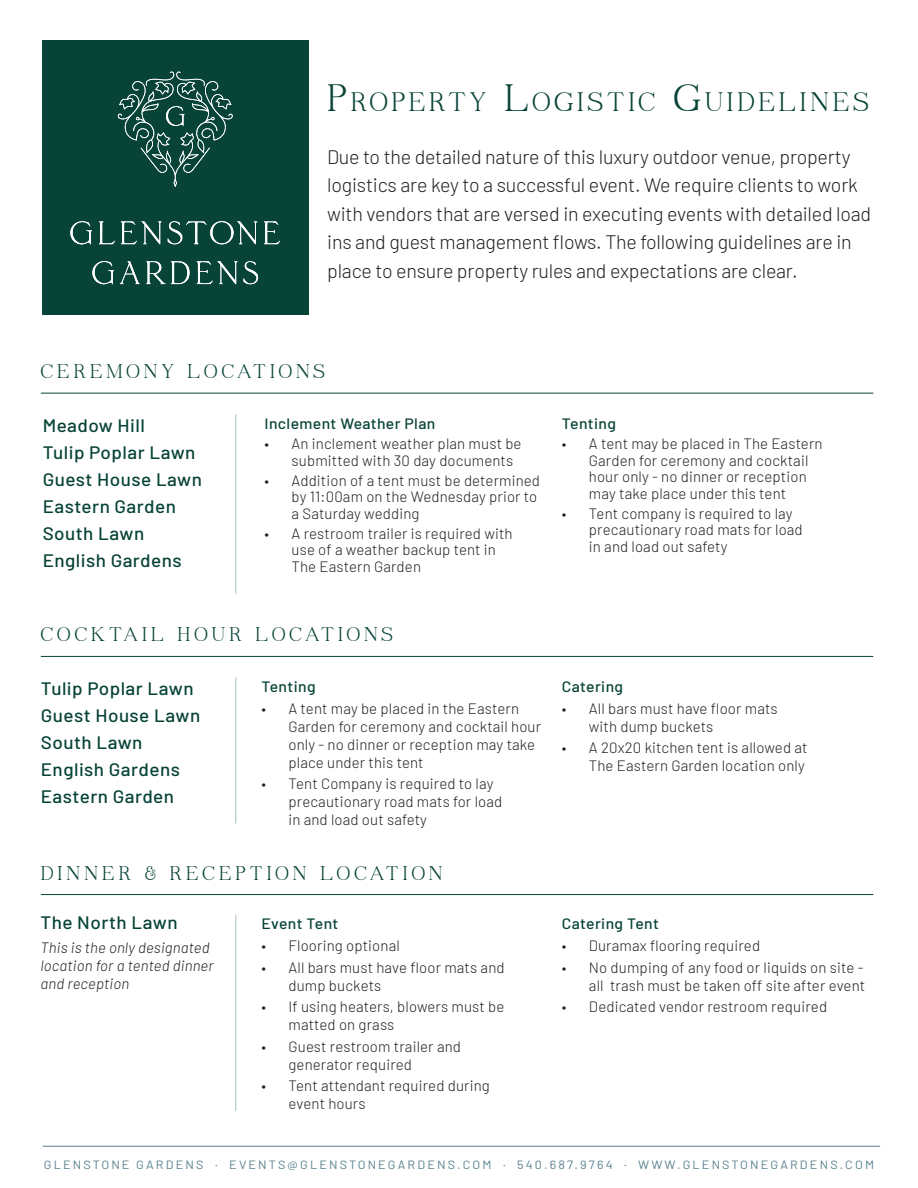
<style>
.page{position:relative;width:918px;height:1188px;background:#fff}
.page>*{position:absolute;margin:0;border:0;box-sizing:border-box;transform-origin:0 0}
.Blue_Uppercase_List{font:28.35px "Quaver Serif";letter-spacing:.145em;color:#074337}
.t1{font:21px "Quaver Serif";letter-spacing:.2em;color:#074337}
.t2{font:300 19.5px/28.5px "Barlow";letter-spacing:-.01em;color:#231f20}
.Blue_Uppercase_List-2{font:500 18px "Barlow";letter-spacing:.025em;color:#074337;scale:1.05 1}
.t3{font:300 15px/18px "Barlow";letter-spacing:.01em;color:#231f20}
.t4{font:500 15px "Barlow";letter-spacing:.025em;color:#074337;scale:1.05 1}
.t5{font:italic 300 15px/18px "Barlow";letter-spacing:.01em;color:#231f20}
.Blue_Uppercase_List-3{font:12px "Barlow";letter-spacing:.17em;color:#58808e;scale:1.05 1}
.s1{font-size:40.5px}
</style>
<div class="page">
<hr style="left:235px;top:414px;width:1px;height:180px;background:#acc0c6">
<hr style="left:235px;top:677px;width:1px;height:146px;background:#acc0c6">
<hr style="left:235px;top:914px;width:1px;height:197px;background:#acc0c6">
<hr style="left:43px;top:1146px;width:837px;height:1px;background:#58808e">
<div style="left:42px;top:40px;width:267px;height:275px;background:#074337"></div>
<svg style="left:92px;top:261px;width:22px;height:23px"></svg>
<svg style="left:197px;top:261px;width:61px;height:23px"></svg>
<svg style="left:120px;top:261px;width:20px;height:23px"></svg>
<svg style="left:146px;top:261px;width:44px;height:23px"></svg>
<svg style="left:118px;top:71px;width:115px;height:116px"></svg>
<svg style="left:264px;top:221px;width:16px;height:23px"></svg>
<svg style="left:70px;top:221px;width:22px;height:24px"></svg>
<svg style="left:99px;top:221px;width:16px;height:23px"></svg>
<svg style="left:121px;top:221px;width:41px;height:23px"></svg>
<svg style="left:168px;top:221px;width:89px;height:23px"></svg>
<hr style="left:41px;top:393px;width:832px;height:1px;background:#074337">
<hr style="left:41px;top:656px;width:832px;height:1px;background:#074337">
<hr style="left:41px;top:894px;width:832px;height:1px;background:#074337">
<p class="Blue_Uppercase_List" style="left:327px;top:87px;width:543px"><span class="s1">P</span>ROPERTY <span class="s1">L</span>OGISTIC <span class="s1">G</span>UIDELINES</p>
<p class="t2" style="left:327px;top:141px;width:545px">Due to the detailed nature of this luxury outdoor venue, property logistics are key to a successful event. We require clients to work with vendors that are versed in executing events with detailed load ins and guest management flows. The following guidelines are in place to ensure property rules and expectations are clear.</p>
<p class="t1" style="left:41px;top:360px;width:17px">CERE</p>
<p class="t1" style="left:107px;top:360px;width:37px">MONY</p>
<p class="t1" style="left:188px;top:360px;width:80px">LOCATIONS</p>
<p class="Blue_Uppercase_List-2" style="left:43px;top:413px;width:99px">Meadow Hill</p>
<p class="Blue_Uppercase_List-2" style="left:43px;top:440px;width:147px">Tulip Poplar Lawn</p>
<p class="Blue_Uppercase_List-2" style="left:43px;top:467px;width:153px">Guest House Lawn</p>
<p class="Blue_Uppercase_List-2" style="left:43px;top:494px;width:128px">Eastern Garden</p>
<p class="Blue_Uppercase_List-2" style="left:43px;top:521px;width:98px">South Lawn</p>
<p class="Blue_Uppercase_List-2" style="left:43px;top:548px;width:134px">English Gardens</p>
<p class="t4" style="left:265px;top:413px;width:164px">Inclement Weather Plan</p>
<p class="t3" style="left:292px;top:434px;width:231px;line-height:16.5px;text-indent:-27px">• An inclement weather plan must be submitted with 30 day documents</p>
<p class="t3" style="left:292px;top:471px;width:250px;line-height:16.5px;text-indent:-27px">• Addition of a tent must be determined by 11:00am on the Wednesday prior to a Saturday wedding</p>
<p class="t3" style="left:292px;top:524px;width:223px;line-height:16.5px;text-indent:-27px">• A restroom trailer is required with use of a weather backup tent in<br>The Eastern Garden</p>
<p class="t4" style="left:562px;top:413px;width:53px">Tenting</p>
<p class="t3" style="left:589px;top:434px;width:235px;line-height:16.5px;text-indent:-27px">• A tent may be placed in The Eastern<br>Garden for ceremony and cocktail hour only - no dinner or reception may take place under this tent</p>
<p class="t3" style="left:589px;top:504px;width:215px;line-height:16.5px;text-indent:-27px">• Tent company is required to lay precautionary road mats for load in and load out safety</p>
<p class="t1" style="left:41px;top:624px;width:17px">COC</p>
<p class="t1" style="left:91px;top:624px;width:120px">KTAIL HOUR</p>
<p class="t1" style="left:256px;top:624px;width:80px">LOCATIONS</p>
<p class="Blue_Uppercase_List-2" style="left:41px;top:675px;width:147px">Tulip Poplar Lawn</p>
<p class="Blue_Uppercase_List-2" style="left:41px;top:702px;width:153px">Guest House Lawn</p>
<p class="Blue_Uppercase_List-2" style="left:41px;top:729px;width:98px">South Lawn</p>
<p class="Blue_Uppercase_List-2" style="left:41px;top:756px;width:134px">English Gardens</p>
<p class="Blue_Uppercase_List-2" style="left:41px;top:783px;width:128px">Eastern Garden</p>
<p class="t4" style="left:261px;top:676px;width:53px">Tenting</p>
<p class="t3" style="left:288px;top:698px;width:254px;text-indent:-27px">• A tent may be placed in the Eastern<br>Garden for ceremony and cocktail hour only - no dinner or reception may take place under this tent</p>
<p class="t3" style="left:288px;top:774px;width:215px;text-indent:-27px">• Tent Company is required to lay precautionary road mats for load in and load out safety</p>
<p class="t1" style="left:41px;top:862px;width:16px">DINNER</p>
<p class="t1" style="left:145px;top:862px;width:42px">&amp; RECE</p>
<p class="t1" style="left:236px;top:862px;width:30px">PTION</p>
<p class="t1" style="left:320px;top:862px;width:79px">LOCATION</p>
<p class="t4" style="left:562px;top:676px;width:60px">Catering</p>
<p class="t3" style="left:589px;top:698px;width:190px;text-indent:-27px">• All bars must have floor mats with dump buckets</p>
<p class="t3" style="left:562px;top:738px;width:247px;text-align:right">• A 20x20 kitchen tent is allowed at<br>The Eastern Garden location only</p>
<p class="Blue_Uppercase_List-2" style="left:40px;top:910px;width:132px">The North Lawn</p>
<p class="t4" style="left:562px;top:913px;width:94px">Catering Tent</p>
<p class="t3" style="left:562px;top:935px;width:200px">• Duramax flooring required</p>
<p class="t3" style="left:562px;top:957px;width:305px;text-align:right">• No dumping of any food or liquids on site - all trash must be taken off site after event</p>
<p class="t3" style="left:562px;top:997px;width:267px">• Dedicated vendor restroom required</p>
<p class="t4" style="left:261px;top:913px;width:75px">Event Tent</p>
<p class="t3" style="left:261px;top:935px;width:140px">• Flooring optional</p>
<p class="t3" style="left:288px;top:957px;width:218px;text-indent:-27px">• All bars must have floor mats and dump buckets</p>
<p class="t3" style="left:288px;top:997px;width:217px;text-indent:-27px">• If using heaters, blowers must be matted on grass</p>
<p class="t3" style="left:288px;top:1036px;width:174px;text-indent:-27px">• Guest restroom trailer and generator required</p>
<p class="t3" style="left:288px;top:1076px;width:203px;text-indent:-27px">• Tent attendant required during event hours</p>
<p class="t5" style="left:40px;top:938px;width:175px">This is the only designated location for a tented dinner and reception</p>
<p class="Blue_Uppercase_List-3" style="left:44px;top:1156px;width:792px">GLENSTONE GARDENS · EVENTS@GLENSTONEGARDENS.COM · 540.687.9764 · WWW.GLENSTONEGARDENS.COM</p>
</div>
